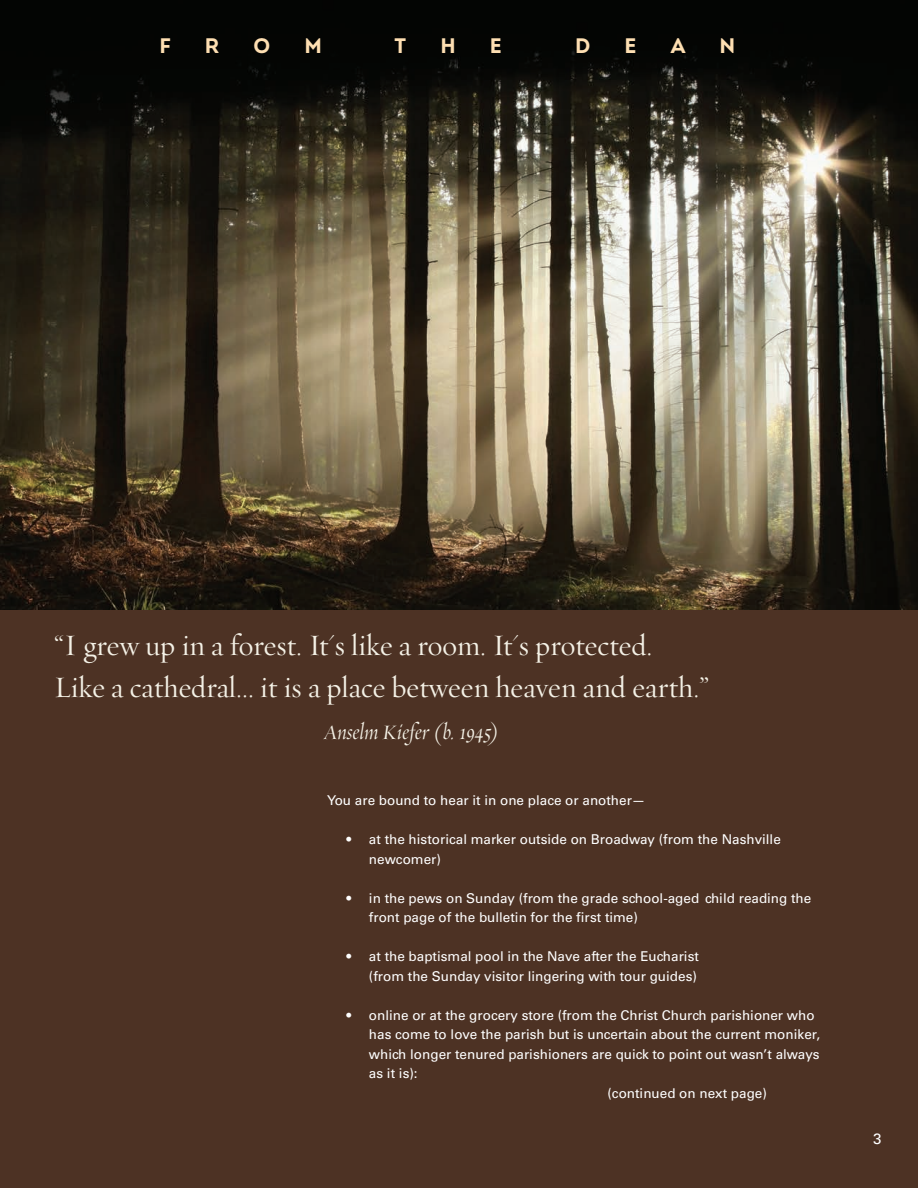
<style>
.page{position:relative;width:918px;height:1188px;background:#4d3224}
.page>*{position:absolute;margin:0;border:0;box-sizing:border-box;transform-origin:0 0}
.t1{font:30.15px/41.8px "Requiem Display HTF Roman";color:#f4f1e6}
.t2{font:23.4px "Requiem Fine HTF Italic";color:#f4f1e6}
.t3{font:700 21px "Intro";color:#fedfb2}
.t4{font:15px "Univers LT";color:#fff}
.t5{font:13.5px/19.5px "Univers LT";color:#fff}
</style>
<div class="page">
<img style="left:1px;top:0;width:917px;height:610px">
<hr style="left:0;top:0;width:1px;height:1188px;background:#6a624c">
<h3 class="t3" style="left:159px;top:38px;width:13px">F</h3>
<h3 class="t3" style="left:205px;top:38px;width:16px">R</h3>
<h3 class="t3" style="left:253px;top:38px;width:18px">O</h3>
<h3 class="t3" style="left:304px;top:38px;width:19px">M</h3>
<h3 class="t3" style="left:395px;top:38px;width:13px">T</h3>
<h3 class="t3" style="left:440px;top:38px;width:17px">H</h3>
<h3 class="t3" style="left:490px;top:38px;width:14px">E</h3>
<h3 class="t3" style="left:575px;top:38px;width:17px">D</h3>
<h3 class="t3" style="left:625px;top:38px;width:14px">E</h3>
<h3 class="t3" style="left:671px;top:38px;width:16px">A</h3>
<h3 class="t3" style="left:720px;top:38px;width:17px">N</h3>
<h1 class="t1" style="left:54px;top:624px;width:657px">“I grew up in a forest. It's like a room. It's protected.<br>Like a cathedral... it is a place between heaven and earth.”</h1>
<h2 class="t2" style="left:324px;top:717px;width:176px">Anselm Kiefer (b. 1945)</h2>
<p class="t5" style="left:327px;top:792px;width:320px">You are bound to hear it in one place or another—</p>
<p class="t5" style="left:369px;top:831px;width:413px;text-indent:-23px">• at the historical marker outside on Broadway (from the Nashville newcomer)</p>
<p class="t5" style="left:369px;top:890px;width:444px;text-indent:-23px">• in the pews on Sunday (from the grade school-aged child reading the front page of the bulletin for the first time)</p>
<p class="t5" style="left:346px;top:948px;width:354px;text-align:right">• at the baptismal pool in the Nave after the Eucharist (from the Sunday visitor lingering with tour guides)</p>
<p class="t5" style="left:346px;top:1007px;width:470px">• online or at the grocery store (from the Christ Church parishioner who</p>
<p class="t5" style="left:369px;top:1026px;width:453px">has come to love the parish but is uncertain about the current moniker,</p>
<p class="t5" style="left:369px;top:1046px;width:452px">which longer tenured parishioners are quick to point out wasn’t always</p>
<p class="t5" style="left:369px;top:1065px;width:50px">as it is):</p>
<p class="t5" style="left:607px;top:1085px;width:161px">(continued on next page)</p>
<p class="t4" style="left:873px;top:1133px;width:10px">3</p>
</div>
